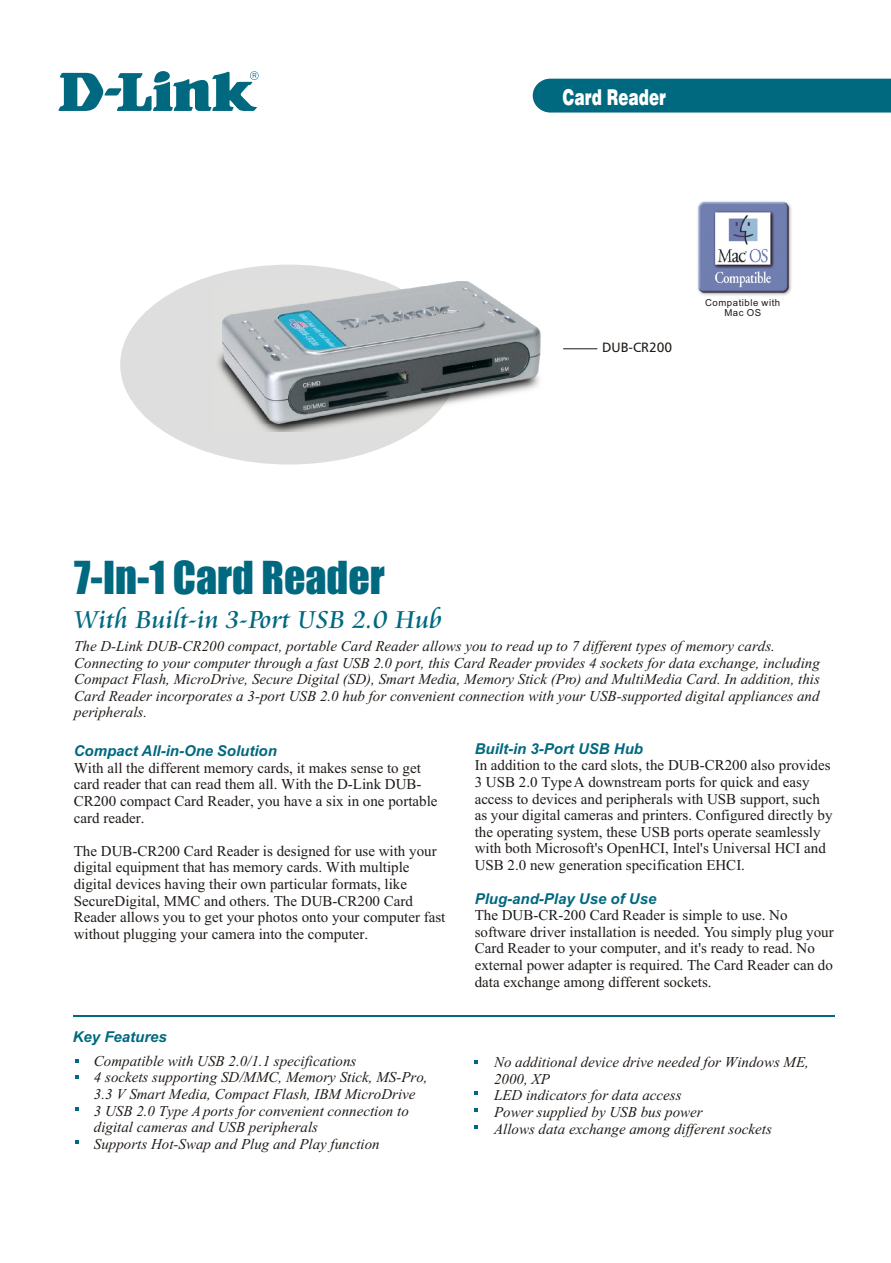
<style>
.page{position:relative;width:891px;height:1263px;background:#fff}
.page>*{position:absolute;margin:0;border:0;box-sizing:border-box;transform-origin:0 0}
.t1{font:42px "Impact";color:#006980}
.t2{font:27px "Cataneo BT";color:#006980}
.t3{font:21.9px "Swis 721 Blk BT";color:#fff;scale:.69 1}
.t4{font:15px/16.6px "Times New Roman";color:#1f1a17}
.t5{font:italic 15px/16.6px "Times New Roman";color:#1f1a17}
.t6{font:italic 700 15px "Arial";color:#006980}
.t7{font:13.5px "Humnst 777 BT";color:#1f1a17}
.t8{font:9.6px/10.6px "Arial";letter-spacing:.055em;color:#1f1a17;text-align:center}
</style>
<div class="page">
<div style="left:120px;top:265px;width:338px;height:200px;background:#dedede;border-radius:50%"></div>
<hr style="left:563px;top:348px;width:34px;height:1px;background:#1f1a17">
<svg style="left:532px;top:78px;width:359px;height:35px;background:#0b6f85"></svg>
<hr style="left:74px;top:1015px;width:761px;height:2px;background:#006980">
<svg style="left:474px;top:1060px;width:4px;height:4px"></svg>
<svg style="left:474px;top:1091px;width:4px;height:4px"></svg>
<svg style="left:474px;top:1108px;width:4px;height:4px"></svg>
<svg style="left:474px;top:1125px;width:4px;height:4px"></svg>
<svg style="left:76px;top:1059px;width:3px;height:4px"></svg>
<svg style="left:76px;top:1075px;width:3px;height:4px"></svg>
<svg style="left:76px;top:1107px;width:3px;height:4px"></svg>
<svg style="left:76px;top:1140px;width:3px;height:4px"></svg>
<svg style="left:58px;top:71px;width:201px;height:40px"></svg>
<img style="left:217px;top:320px;width:208px;height:112px">
<img style="left:223px;top:282px;width:318px;height:141px">
<img style="left:697px;top:201px;width:95px;height:95px">
<h3 class="t3" style="left:563px;top:88px;width:151px">Card Reader</h3>
<p class="t7" style="left:602px;top:342px;width:72px">DUB-CR200</p>
<p class="t8" style="left:705px;top:298px;width:77px">Compatible with<br>Mac OS</p>
<h1 class="t1" style="left:74px;top:560px;width:312px">7-In-1 Card Reader</h1>
<h2 class="t2" style="left:74px;top:607px;width:370px">With Built-in 3-Port USB 2.0 Hub</h2>
<p class="t5" style="left:74px;top:639px;width:747px">The D-Link DUB-CR200 compact, portable Card Reader allows you to read up to 7 different types of memory cards.<br>Connecting to your computer through a fast USB 2.0 port, this Card Reader provides 4 sockets for data exchange, including Compact Flash, MicroDrive, Secure Digital (SD), Smart Media, Memory Stick (Pro) and MultiMedia Card. In addition, this Card Reader incorporates a 3-port USB 2.0 hub for convenient connection with your USB-supported digital appliances and peripherals.</p>
<p class="t6" style="left:74px;top:745px;width:205px">Compact All-in-One Solution</p>
<p class="t4" style="left:74px;top:761px;width:365px">With all the different memory cards, it makes sense to get card reader that can read them all. With the D-Link DUB-CR200 compact Card Reader, you have a six in one portable card reader.</p>
<p class="t4" style="left:74px;top:844px;width:373px">The DUB-CR200 Card Reader is designed for use with your digital equipment that has memory cards. With multiple digital devices having their own particular formats, like SecureDigital, MMC and others. The DUB-CR200 Card Reader allows you to get your photos onto your computer fast without plugging your camera into the computer.</p>
<p class="t6" style="left:475px;top:743px;width:170px">Built-in 3-Port USB Hub</p>
<p class="t4" style="left:475px;top:758px;width:359px">In addition to the card slots, the DUB-CR200 also provides 3 USB 2.0 Type A downstream ports for quick and easy access to devices and peripherals with USB support, such as your digital cameras and printers. Configured directly by the operating system, these USB ports operate seamlessly with both Microsoft's OpenHCI, Intel's Universal HCI and USB 2.0 new generation specification EHCI.</p>
<p class="t4" style="left:475px;top:908px;width:361px">The DUB-CR-200 Card Reader is simple to use. No software driver installation is needed. You simply plug your Card Reader to your computer, and it's ready to read. No external power adapter is required. The Card Reader can do data exchange among different sockets.</p>
<p class="t6" style="left:475px;top:893px;width:183px">Plug-and-Play Use of Use</p>
<p class="t6" style="left:73px;top:1031px;width:96px">Key Features</p>
<p class="t5" style="left:94px;top:1054px;width:335px">Compatible with USB 2.0/1.1 specifications<br>4 sockets supporting SD/MMC, Memory Stick, MS-Pro, 3.3 V Smart Media, Compact Flash, IBM MicroDrive<br>3 USB 2.0 Type A ports for convenient connection to digital cameras and USB peripherals<br>Supports Hot-Swap and Plug and Play function</p>
<p class="t5" style="left:494px;top:1055px;width:317px">No additional device drive needed for Windows ME, 2000, XP<br>LED indicators for data access<br>Power supplied by USB bus power<br>Allows data exchange among different sockets</p>
</div>
